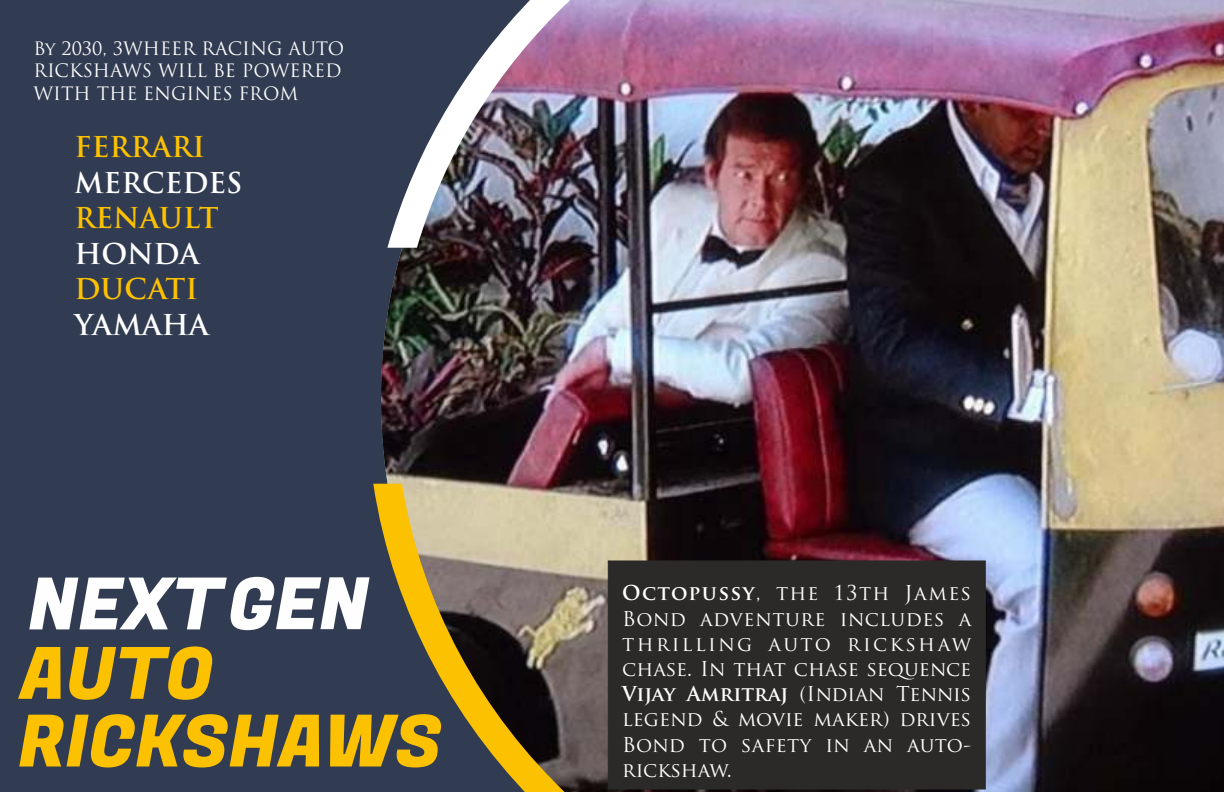
<style>
.page{position:relative;width:1224px;height:792px;background:#313c52}
.page>*{position:absolute;margin:0;border:0;box-sizing:border-box;transform-origin:0 0}
.t1{font:72px/67.6px "Fugaz One";color:#fcc100}
.t2{font:72px "Fugaz One";color:#fefefe}
.t3{font:700 28px "Trajan Pro";color:#fcc100}
.t4{font:700 28px "Trajan Pro";color:#fefefe}
.t5{font:20px/25.2px "Trajan Pro";color:#fefefe;text-align:justify}
.t6{font:18px/22.6px "Trajan Pro";color:#fefefe}
.s1{font-weight:700}
</style>
<div class="page">
<img style="left:381px;top:0;width:843px;height:792px">
<img style="left:387px;top:0;width:291px;height:248px">
<svg style="left:373px;top:484px;width:242px;height:308px"></svg>
<div style="left:607px;top:560px;width:379px;height:230px;background:#2b2a29"></div>
<p class="t6" style="left:33px;top:39px;width:312px">By 2030, 3WHEER RACING AUTO<br>RICKSHAWS WILL BE POWERED<br>WITH THE ENGINES FROM</p>
<h2 class="t3" style="left:74px;top:136px;width:132px">FERRARI</h2>
<h2 class="t4" style="left:74px;top:172px;width:169px">MERCEDES</h2>
<h2 class="t3" style="left:74px;top:207px;width:146px">RENAULT</h2>
<h2 class="t4" style="left:74px;top:243px;width:126px">HONDA</h2>
<h2 class="t3" style="left:74px;top:278px;width:125px">DUCATI</h2>
<h2 class="t4" style="left:74px;top:314px;width:136px">YAMAHA</h2>
<h1 class="t2" style="left:28px;top:554px;width:343px">NEXT GEN</h1>
<h1 class="t1" style="left:18px;top:643px;width:425px">AUTO<br>RICKSHAWS</h1>
<p class="t5" style="left:622px;top:582px;width:351px"><span class="s1">Octopussy</span>, the 13th James Bond adventure includes a thrilling auto rickshaw chase. In that chase sequence <span class="s1">Vijay Amritraj</span> (Indian Tennis legend &amp; movie maker) drives Bond to safety in an auto&shy;rickshaw.</p>
</div>
